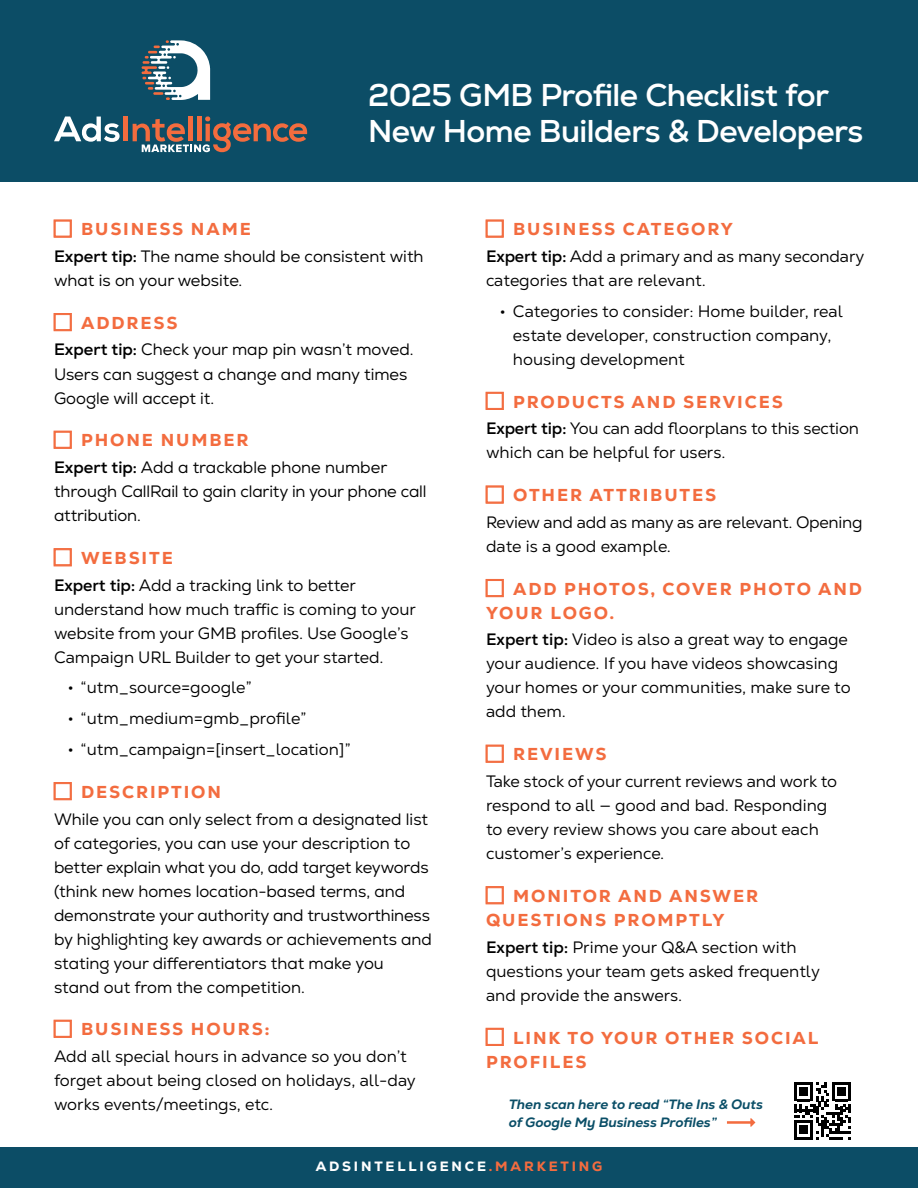
<style>
.page{position:relative;width:918px;height:1188px;background:#fff}
.page>*{position:absolute;margin:0;border:0;box-sizing:border-box;transform-origin:0 0}
.t1{font:700 31.5px/36px "Nexa";letter-spacing:-.015em;color:#fff}
.t2{font:800 17.25px/24px "Nexa Text";letter-spacing:.11em;color:#f36c3f}
.t3{font:16.5px/24px "Nexa Text";color:#000}
.t4{font:16.5px/24px "Nexa";color:#000}
.t5{font:italic 800 13.5px/18px "Nexa";color:#0a4e67}
.t6{font:800 13.5px "Nexa";letter-spacing:.21em;color:#fff}
.s1{font-weight:700}
.s2{color:#f36c3f}
</style>
<div class="page">
<div style="left:0;top:0;width:918px;height:181px;background:#0c4d66"></div>
<svg style="left:54px;top:117px;width:66px;height:25px"></svg>
<div style="left:123px;top:117px;width:5px;height:24px;background:#f36c3e"></div>
<svg style="left:142px;top:40px;width:68px;height:60px"></svg>
<svg style="left:133px;top:116px;width:174px;height:36px"></svg>
<div style="left:0;top:1148px;width:918px;height:40px;background:#0c4d66"></div>
<svg style="left:794px;top:1139px;width:57px;height:1px"></svg>
<svg style="left:794px;top:1082px;width:57px;height:57px"></svg>
<svg style="left:727px;top:1118px;width:28px;height:9px"></svg>
<h1 class="t1" style="left:368px;top:77px;width:497px">2025 GMB Profile Checklist for<br>New Home Builders &amp; Developers</h1>
<p class="t2" style="left:81px;top:217px;width:171px">BUSINESS NAME</p>
<p class="t4" style="left:54px;top:244px;width:371px"><span class="s1">Expert tip:</span> The name should be consistent with what is on your website.</p>
<p class="t2" style="left:81px;top:311px;width:98px">ADDRESS</p>
<p class="t4" style="left:54px;top:338px;width:361px"><span class="s1">Expert tip:</span> Check your map pin wasn’t moved.<br>Users can suggest a change and many times<br>Google will accept it.</p>
<p class="t2" style="left:81px;top:428px;width:169px">PHONE NUMBER</p>
<p class="t4" style="left:54px;top:456px;width:374px"><span class="s1">Expert tip:</span> Add a trackable phone number through CallRail to gain clarity in your phone call attribution.</p>
<p class="t2" style="left:81px;top:546px;width:93px">WEBSITE</p>
<p class="t3" style="left:54px;top:573px;width:363px"><span class="s1">Expert tip:</span> Add a tracking link to better understand how much traffic is coming to your website from your GMB profiles. Use Google’s Campaign URL Builder to get your started.</p>
<p class="t3" style="left:67px;top:676px;width:185px">• “utm_source=google”</p>
<p class="t3" style="left:67px;top:706px;width:240px">• “utm_medium=gmb_profile”</p>
<p class="t3" style="left:67px;top:737px;width:285px">• “utm_campaign=[insert_location]”</p>
<p class="t2" style="left:81px;top:780px;width:142px">DESCRIPTION</p>
<p class="t4" style="left:54px;top:807px;width:379px">While you can only select from a designated list of categories, you can use your description to better explain what you do, add target keywords (think new homes location-based terms, and demonstrate your authority and trustworthiness by highlighting key awards or achievements and stating your differentiators that make you stand out from the competition.</p>
<p class="t2" style="left:81px;top:1017px;width:190px">BUSINESS HOURS:</p>
<p class="t3" style="left:54px;top:1044px;width:363px">Add all special hours in advance so you don’t forget about being closed on holidays, all-day works events/meetings, etc.</p>
<p class="t2" style="left:513px;top:217px;width:221px">BUSINESS CATEGORY</p>
<p class="t3" style="left:486px;top:244px;width:380px"><span class="s1">Expert tip:</span> Add a primary and as many secondary categories that are relevant.</p>
<p class="t3" style="left:513px;top:299px;width:331px;text-indent:-13px">• Categories to consider: Home builder, real estate developer, construction company, housing development</p>
<p class="t2" style="left:513px;top:389px;width:271px">PRODUCTS AND SERVICES</p>
<p class="t3" style="left:486px;top:416px;width:375px"><span class="s1">Expert tip:</span> You can add floorplans to this section which can be helpful for users.</p>
<p class="t2" style="left:513px;top:483px;width:205px">OTHER ATTRIBUTES</p>
<p class="t3" style="left:486px;top:510px;width:378px">Review and add as many as are relevant. Opening date is a good example.</p>
<p class="t2" style="left:486px;top:577px;width:378px;text-indent:27px">ADD PHOTOS, COVER PHOTO AND<br>YOUR LOGO.</p>
<p class="t3" style="left:486px;top:628px;width:366px"><span class="s1">Expert tip:</span> Video is also a great way to engage your audience. If you have videos showcasing your homes or your communities, make sure to add them.</p>
<p class="t2" style="left:513px;top:742px;width:95px">REVIEWS</p>
<p class="t3" style="left:486px;top:769px;width:353px">Take stock of your current reviews and work to respond to all — good and bad. Responding to every review shows you care about each customer’s experience.</p>
<p class="t2" style="left:486px;top:884px;width:274px;text-indent:27px">MONITOR AND ANSWER<br>QUESTIONS PROMPTLY</p>
<p class="t3" style="left:486px;top:935px;width:336px"><span class="s1">Expert tip:</span> Prime your Q&amp;A section with questions your team gets asked frequently and provide the answers.</p>
<p class="t2" style="left:486px;top:1025px;width:334px;text-indent:27px">LINK TO YOUR OTHER SOCIAL<br>PROFILES</p>
<p class="t5" style="left:509px;top:1095px;width:256px">Then scan here to read “The Ins &amp; Outs of Google My Business Profiles”</p>
<p class="t6" style="left:316px;top:1157px;width:288px">ADSINTELLIGENCE<span class="s2">.MARKETING</span></p>
</div>
